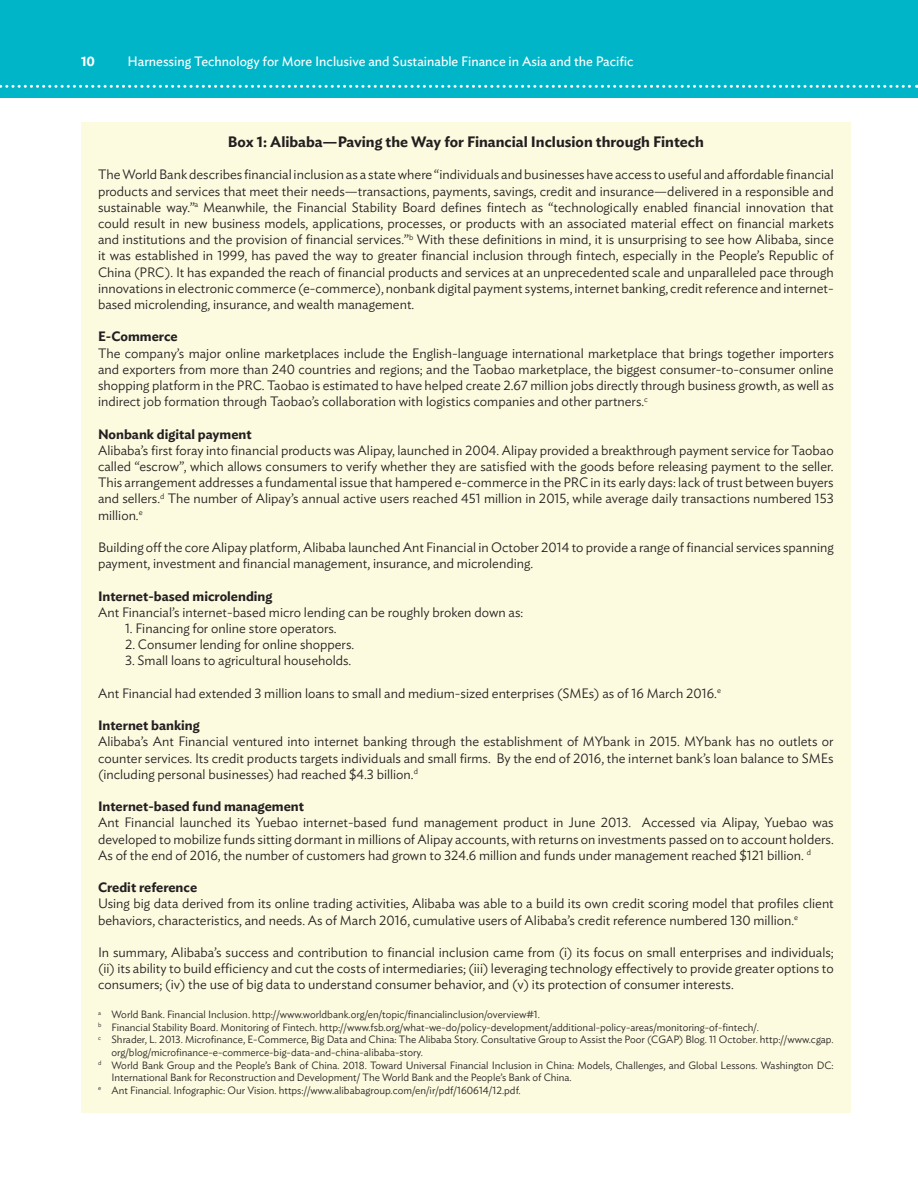
<style>
.page{position:relative;width:918px;height:1188px;background:#fff}
.page>*{position:absolute;margin:0;border:0;box-sizing:border-box;transform-origin:0 0}
.Figures_titles{font:600 15px "Ideal Sans";color:#231f20}
.Body_text{font:300 13.5px/16.2px "Ideal Sans";color:#231f20;text-align:justify}
.Body_text-2{font:600 13.5px "Ideal Sans";color:#231f20}
.t1{font:13.5px "Ideal Sans";color:#fff}
.t2{font:600 13.5px "Ideal Sans";color:#fff}
.Footnote{font:300 10.5px/12.6px "Ideal Sans";color:#231f20}
</style>
<div class="page">
<div style="left:0;top:0;width:918px;height:97px;background:#00b5c8"></div>
<svg style="left:0;top:85px;width:918px;height:3px"></svg>
<div style="left:81px;top:122px;width:769px;height:990px;background:#fcfadf"></div>
<p class="t2" style="left:81px;top:51px;width:16px">10</p>
<p class="t1" style="left:127px;top:51px;width:508px">Harnessing Technology for More Inclusive and Sustainable Finance in Asia and the Pacific</p>
<p class="Figures_titles" style="left:228px;top:130px;width:477px">Box 1: Alibaba—Paving the Way for Financial Inclusion through Fintech</p>
<p class="Body_text" style="left:98px;top:165px;width:737px">The World Bank describes financial inclusion as a state where “individuals and businesses have access to useful and affordable financial products and services that meet their needs—transactions, payments, savings, credit and insurance—delivered in a responsible and sustainable way.”<sup>a</sup> Meanwhile, the Financial Stability Board defines fintech as “technologically enabled financial innovation that could result in new business models, applications, processes, or products with an associated material effect on financial markets and institutions and the provision of financial services.”<sup>b</sup> With these definitions in mind, it is unsurprising to see how Alibaba, since it was established in 1999, has paved the way to greater financial inclusion through fintech, especially in the People’s Republic of China (PRC). It has expanded the reach of financial products and services at an unprecedented scale and unparalleled pace through innovations in electronic commerce (e-commerce), nonbank digital payment systems, internet banking, credit reference and internet&shy;based microlending, insurance, and wealth management.</p>
<p class="Body_text-2" style="left:98px;top:326px;width:81px">E-Commerce</p>
<p class="Body_text" style="left:98px;top:344px;width:737px">The company’s major online marketplaces include the English-language international marketplace that brings together importers and exporters from more than 240 countries and regions; and the Taobao marketplace, the biggest consumer-to-consumer online shopping platform in the PRC. Taobao is estimated to have helped create 2.67 million jobs directly through business growth, as well as indirect job formation through Taobao’s collaboration with logistics companies and other partners.<sup>c</sup></p>
<p class="Body_text-2" style="left:98px;top:423px;width:155px">Nonbank digital payment</p>
<p class="Body_text" style="left:98px;top:441px;width:737px">Alibaba’s first foray into financial products was Alipay, launched in 2004. Alipay provided a breakthrough payment service for Taobao called “escrow”, which allows consumers to verify whether they are satisfied with the goods before releasing payment to the seller.<br>This arrangement addresses a fundamental issue that hampered e-commerce in the PRC in its early days: lack of trust between buyers and sellers.<sup>d</sup> The number of Alipay’s annual active users reached 451 million in 2015, while average daily transactions numbered 153 million.<sup>e</sup></p>
<p class="Body_text" style="left:98px;top:538px;width:737px">Building off the core Alipay platform, Alibaba launched Ant Financial in October 2014 to provide a range of financial services spanning payment, investment and financial management, insurance, and microlending.</p>
<p class="Body_text-2" style="left:98px;top:585px;width:176px">Internet-based microlending</p>
<p class="Body_text" style="left:98px;top:603px;width:427px">Ant Financial’s internet-based micro lending can be roughly broken down as:</p>
<p class="Body_text" style="left:125px;top:619px;width:213px">1. Financing for online store operators.</p>
<p class="Body_text" style="left:125px;top:635px;width:231px">2. Consumer lending for online shoppers.</p>
<p class="Body_text" style="left:125px;top:651px;width:228px">3. Small loans to agricultural households.</p>
<p class="Body_text" style="left:98px;top:684px;width:624px">Ant Financial had extended 3 million loans to small and medium-sized enterprises (SMEs) as of 16 March 2016.<sup>e</sup></p>
<p class="Body_text-2" style="left:98px;top:715px;width:103px">Internet banking</p>
<p class="Body_text" style="left:98px;top:732px;width:737px">Alibaba’s Ant Financial ventured into internet banking through the establishment of MYbank in 2015. MYbank has no outlets or counter services. Its credit products targets individuals and small firms. By the end of 2016, the internet bank’s loan balance to SMEs (including personal businesses) had reached $4.3 billion.<sup>d</sup></p>
<p class="Body_text-2" style="left:98px;top:796px;width:208px">Internet-based fund management</p>
<p class="Body_text" style="left:98px;top:813px;width:737px">Ant Financial launched its Yuebao internet-based fund management product in June 2013. Accessed via Alipay, Yuebao was developed to mobilize funds sitting dormant in millions of Alipay accounts, with returns on investments passed on to account holders.<br>As of the end of 2016, the number of customers had grown to 324.6 million and funds under management reached $121 billion. <sup>d</sup></p>
<p class="Body_text-2" style="left:98px;top:877px;width:101px">Credit reference</p>
<p class="Body_text" style="left:98px;top:894px;width:737px">Using big data derived from its online trading activities, Alibaba was able to a build its own credit scoring model that profiles client behaviors, characteristics, and needs. As of March 2016, cumulative users of Alibaba’s credit reference numbered 130 million.<sup>e</sup></p>
<p class="Body_text" style="left:98px;top:943px;width:737px">In summary, Alibaba’s success and contribution to financial inclusion came from (i) its focus on small enterprises and individuals; (ii) its ability to build efficiency and cut the costs of intermediaries; (iii) leveraging technology effectively to provide greater options to consumers; (iv) the use of big data to understand consumer behavior, and (v) its protection of consumer interests.</p>
<p class="Footnote" style="left:98px;top:1007px;width:443px"><sup>a</sup> World Bank. Financial Inclusion. http://www.worldbank.org/en/topic/financialinclusion/overview#1.</p>
<p class="Footnote" style="left:98px;top:1020px;width:662px"><sup>b</sup> Financial Stability Board. Monitoring of Fintech. http://www.fsb.org/what-we-do/policy-development/additional-policy-areas/monitoring-of-fintech/.</p>
<p class="Footnote" style="left:112px;top:1033px;width:724px;text-indent:-14px"><sup>c</sup> Shrader, L. 2013. Microfinance, E-Commerce, Big Data and China: The Alibaba Story. Consultative Group to Assist the Poor (CGAP) Blog. 11 October. http://www.cgap. org/blog/microfinance-e-commerce-big-data-and-china-alibaba-story.</p>
<p class="Footnote" style="left:112px;top:1058px;width:724px;text-indent:-14px"><sup>d</sup> World Bank Group and the People’s Bank of China. 2018. Toward Universal Financial Inclusion in China: Models, Challenges, and Global Lessons. Washington DC:<br>International Bank for Reconstruction and Development/ The World Bank and the People’s Bank of China.</p>
<p class="Footnote" style="left:98px;top:1083px;width:424px"><sup>e</sup> Ant Financial. Infographic: Our Vision. https://www.alibabagroup.com/en/ir/pdf/160614/12.pdf.</p>
</div>
